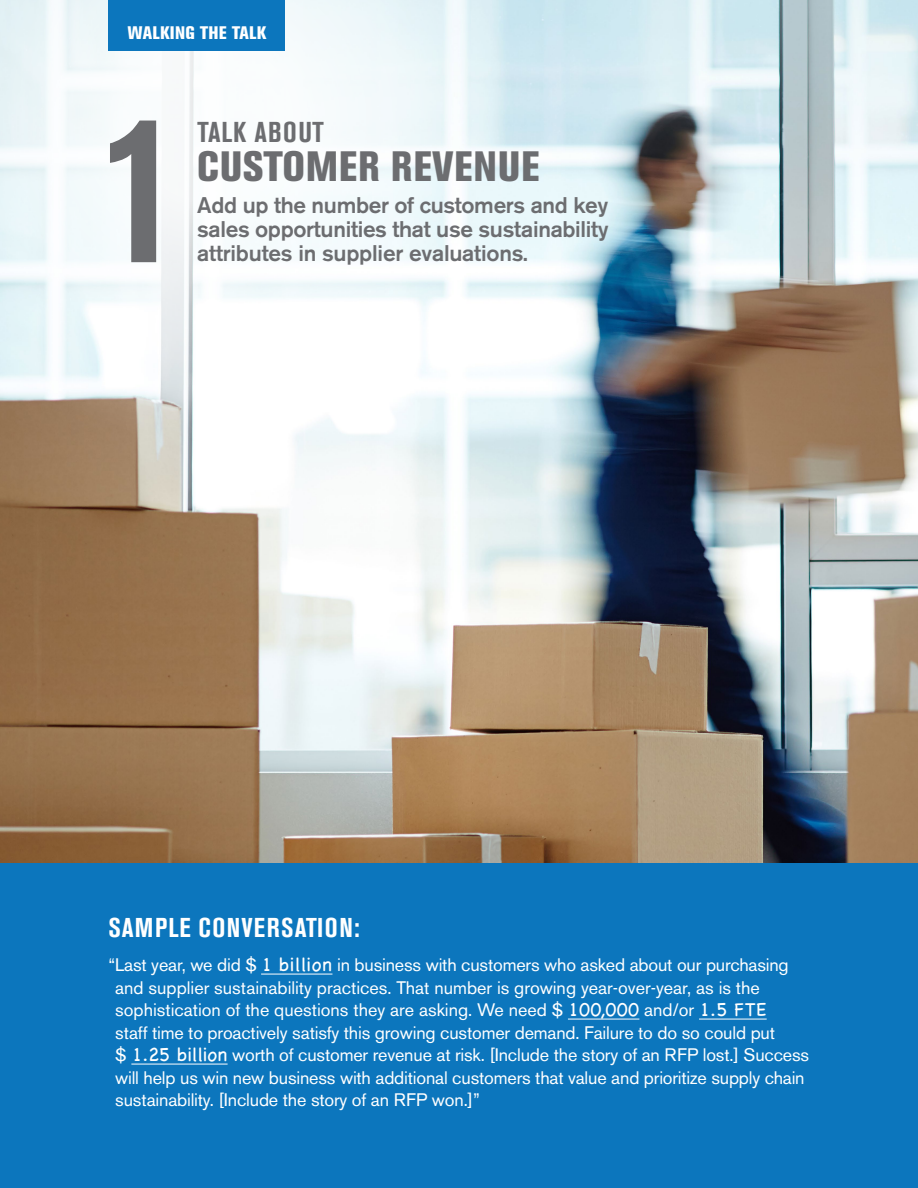
<style>
.page{position:relative;width:918px;height:1188px;background:#fff}
.page>*{position:absolute;margin:0;border:0;box-sizing:border-box;transform-origin:0 0}
.Talk-Abouts_Number{font:700 condensed 213px "Akzidenz Grotesk BE";color:#6c6d70}
.body_copy{font:800 condensed 42px "Akzidenz Grotesk BE";letter-spacing:.015em;color:#6c6d70}
.body_copy-2{font:700 condensed 28.5px "Akzidenz Grotesk BE";letter-spacing:.04em;color:#6c6d70}
.Sample_Conversation{font:700 condensed 27px "Akzidenz Grotesk BE";letter-spacing:.04em;color:#fff}
.body_copy-3{font:500 22.5px/24px "Akzidenz Grotesk BE";letter-spacing:-.01em;color:#6c6d70;text-align:justify}
.Sample_Convo_Body{font:18px/22.5px "Akzidenz Grotesk BE";letter-spacing:-.01em;color:#fff}
.Sub_Head_Extra_BOld{font:800 condensed 18px "Akzidenz Grotesk BE";letter-spacing:.02em;color:#fff}
.s1{font-family:"Chalkboard SE";font-weight:300;font-size:19.5px}
</style>
<div class="page">
<img style="left:0;top:0;width:918px;height:864px">
<svg style="left:0;top:0;width:688px;height:466px"></svg>
<div style="left:0;top:864px;width:918px;height:324px;background:#0c76bd"></div>
<hr style="left:261px;top:974px;width:71px;height:1px;background:#fff">
<hr style="left:568px;top:1019px;width:71px;height:1px;background:#fff">
<hr style="left:699px;top:1019px;width:68px;height:1px;background:#fff">
<hr style="left:131px;top:1064px;width:97px;height:1px;background:#fff">
<div style="left:108px;top:0;width:177px;height:51px;background:#0c76bd"></div>
<p class="Sub_Head_Extra_BOld" style="left:128px;top:23px;width:140px">WALKING THE TALK</p>
<p class="Talk-Abouts_Number" style="left:100px;top:66px;width:86px">1</p>
<p class="body_copy-2" style="left:197px;top:116px;width:128px">TALK ABOUT</p>
<p class="body_copy" style="left:197px;top:142px;width:344px">CUSTOMER REVENUE</p>
<p class="body_copy-3" style="left:197px;top:193px;width:413px">Add up the number of customers and key sales opportunities that use sustainability attributes in supplier evaluations.</p>
<p class="Sample_Conversation" style="left:109px;top:912px;width:253px">SAMPLE CONVERSATION:</p>
<p class="Sample_Convo_Body" style="left:115px;top:954px;width:695px;text-indent:-7px">“Last year, we did $ <span class="s1">1 billion</span> in business with customers who asked about our purchasing and supplier sustainability practices. That number is growing year-over-year, as is the sophistication of the questions they are asking. We need $ <span class="s1">100,000</span> and/or <span class="s1">1.5 FTE<br></span>staff time to proactively satisfy this growing customer demand. Failure to do so could put<br>$ <span class="s1">1.25 billion</span> worth of customer revenue at risk. [Include the story of an RFP lost.] Success will help us win new business with additional customers that value and prioritize supply chain sustainability. [Include the story of an RFP won.]”</p>
</div>
